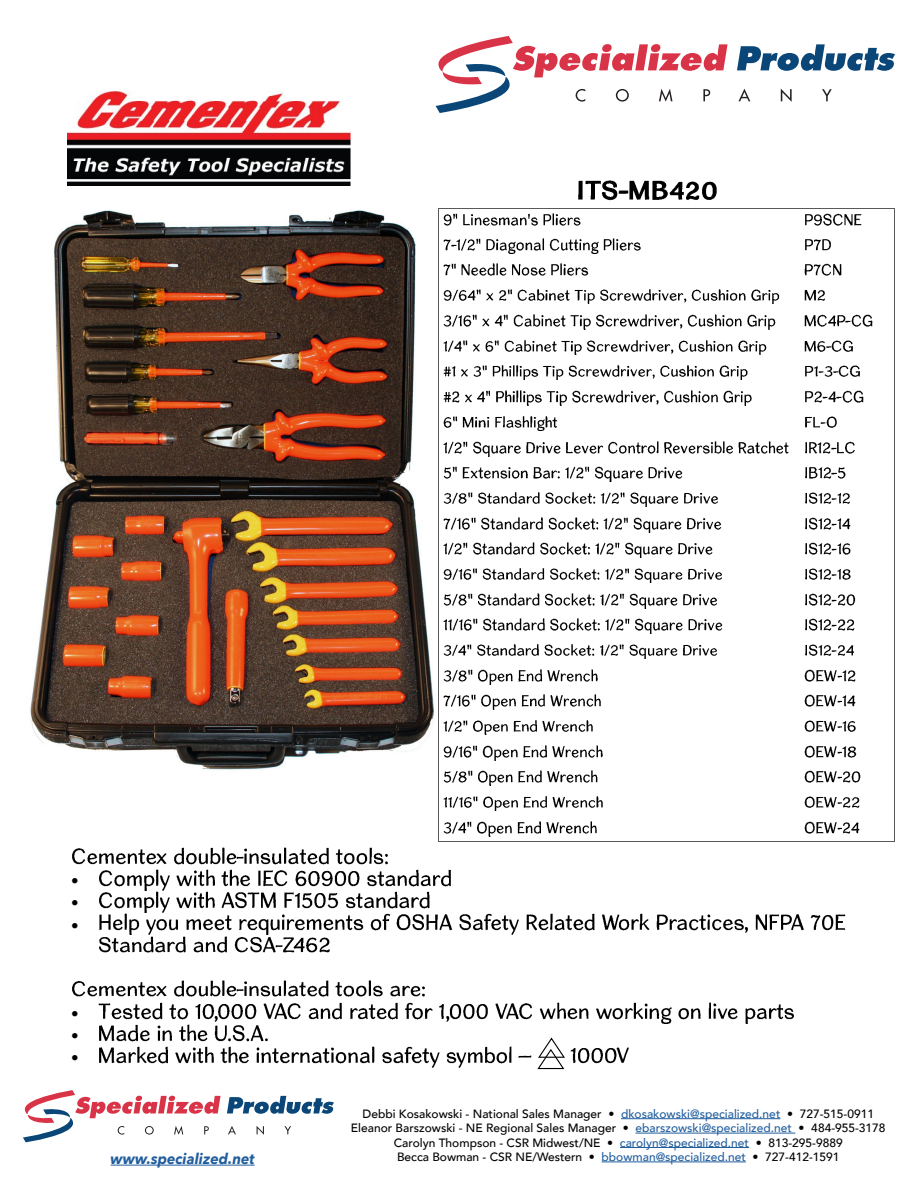
<style>
.page{position:relative;width:918px;height:1188px;background:#fff}
.page>*{position:absolute;margin:0;border:0;box-sizing:border-box;transform-origin:0 0}
.t1{font:italic 700 15px "Avenir Next";color:#215e9e;scale:.95 1}
.t2{font:15px/22px "Symbol";color:#000;text-align:justify}
.t3{font:500 12px/14.4px "Avenir";color:#000;text-align:center}
.s1{color:#215e9e}
</style>
<div class="page">
<hr style="left:620px;top:1147px;width:129px;height:1px;background:#215e9e">
<hr style="left:635px;top:1133px;width:160px;height:1px;background:#215e9e">
<hr style="left:621px;top:1118px;width:159px;height:1px;background:#215e9e">
<hr style="left:602px;top:1162px;width:144px;height:1px;background:#215e9e">
<hr style="left:111px;top:1165px;width:144px;height:1px;background:#215e9e">
<img style="left:67px;top:92px;width:284px;height:93px">
<img style="left:578px;top:180px;width:40px;height:21px">
<img style="left:618px;top:190px;width:11px;height:4px">
<img style="left:629px;top:180px;width:88px;height:21px">
<img style="left:72px;top:847px;width:164px;height:18px">
<img style="left:236px;top:856px;width:8px;height:6px">
<img style="left:244px;top:847px;width:144px;height:18px">
<img style="left:99px;top:869px;width:352px;height:19px">
<img style="left:99px;top:888px;width:331px;height:22px">
<img style="left:99px;top:910px;width:747px;height:25px">
<img style="left:99px;top:932px;width:176px;height:21px">
<img style="left:275px;top:932px;width:8px;height:21px">
<img style="left:283px;top:932px;width:59px;height:21px">
<img style="left:72px;top:980px;width:164px;height:17px">
<img style="left:236px;top:989px;width:8px;height:6px">
<img style="left:244px;top:980px;width:181px;height:17px">
<img style="left:98px;top:1002px;width:696px;height:21px">
<img style="left:98px;top:1020px;width:180px;height:22px">
<img style="left:99px;top:1046px;width:413px;height:21px">
<img style="left:518px;top:1055px;width:14px;height:3px">
<img style="left:571px;top:1047px;width:58px;height:17px">
<img style="left:30px;top:208px;width:409px;height:572px">
<img style="left:444px;top:213px;width:137px;height:13px">
<img style="left:805px;top:213px;width:57px;height:13px">
<img style="left:444px;top:239px;width:7px;height:12px">
<img style="left:451px;top:241px;width:6px;height:6px">
<img style="left:457px;top:238px;width:184px;height:15px">
<img style="left:805px;top:239px;width:26px;height:12px">
<img style="left:444px;top:263px;width:145px;height:13px">
<img style="left:805px;top:263px;width:37px;height:13px">
<img style="left:444px;top:289px;width:336px;height:15px">
<img style="left:805px;top:290px;width:20px;height:11px">
<img style="left:444px;top:314px;width:332px;height:15px">
<img style="left:805px;top:314px;width:40px;height:13px">
<img style="left:845px;top:317px;width:6px;height:6px">
<img style="left:851px;top:314px;width:22px;height:13px">
<img style="left:444px;top:340px;width:323px;height:15px">
<img style="left:805px;top:341px;width:21px;height:11px">
<img style="left:826px;top:345px;width:6px;height:3px">
<img style="left:832px;top:340px;width:21px;height:12px">
<img style="left:444px;top:365px;width:304px;height:15px">
<img style="left:805px;top:366px;width:14px;height:11px">
<img style="left:824px;top:366px;width:9px;height:11px">
<img style="left:833px;top:370px;width:6px;height:3px">
<img style="left:839px;top:365px;width:21px;height:12px">
<img style="left:444px;top:390px;width:308px;height:15px">
<img style="left:805px;top:391px;width:18px;height:12px">
<img style="left:823px;top:396px;width:5px;height:3px">
<img style="left:828px;top:391px;width:8px;height:12px">
<img style="left:836px;top:396px;width:6px;height:3px">
<img style="left:842px;top:390px;width:22px;height:13px">
<img style="left:444px;top:416px;width:114px;height:15px">
<img style="left:805px;top:417px;width:16px;height:11px">
<img style="left:826px;top:416px;width:11px;height:12px">
<img style="left:444px;top:441px;width:345px;height:15px">
<img style="left:805px;top:441px;width:50px;height:13px">
<img style="left:831px;top:441px;width:11px;height:13px">
<img style="left:444px;top:466px;width:239px;height:15px">
<img style="left:805px;top:467px;width:41px;height:12px">
<img style="left:832px;top:467px;width:11px;height:12px">
<img style="left:444px;top:492px;width:274px;height:15px">
<img style="left:805px;top:492px;width:27px;height:12px">
<img style="left:837px;top:493px;width:13px;height:11px">
<img style="left:444px;top:517px;width:278px;height:15px">
<img style="left:805px;top:517px;width:27px;height:13px">
<img style="left:832px;top:523px;width:5px;height:3px">
<img style="left:837px;top:518px;width:14px;height:12px">
<img style="left:444px;top:542px;width:269px;height:15px">
<img style="left:805px;top:542px;width:27px;height:13px">
<img style="left:832px;top:548px;width:5px;height:3px">
<img style="left:837px;top:543px;width:14px;height:12px">
<img style="left:444px;top:568px;width:279px;height:15px">
<img style="left:805px;top:568px;width:27px;height:12px">
<img style="left:837px;top:569px;width:14px;height:11px">
<img style="left:444px;top:593px;width:273px;height:15px">
<img style="left:805px;top:593px;width:27px;height:13px">
<img style="left:832px;top:599px;width:5px;height:3px">
<img style="left:838px;top:594px;width:18px;height:12px">
<img style="left:444px;top:618px;width:279px;height:15px">
<img style="left:805px;top:618px;width:27px;height:13px">
<img style="left:832px;top:624px;width:5px;height:3px">
<img style="left:838px;top:619px;width:17px;height:12px">
<img style="left:444px;top:644px;width:273px;height:15px">
<img style="left:805px;top:644px;width:27px;height:12px">
<img style="left:838px;top:645px;width:16px;height:11px">
<img style="left:444px;top:669px;width:154px;height:15px">
<img style="left:805px;top:669px;width:32px;height:13px">
<img style="left:837px;top:672px;width:6px;height:6px">
<img style="left:843px;top:670px;width:13px;height:12px">
<img style="left:444px;top:694px;width:157px;height:16px">
<img style="left:805px;top:694px;width:32px;height:13px">
<img style="left:837px;top:697px;width:6px;height:6px">
<img style="left:843px;top:695px;width:13px;height:12px">
<img style="left:444px;top:720px;width:149px;height:15px">
<img style="left:805px;top:720px;width:32px;height:12px">
<img style="left:837px;top:722px;width:6px;height:6px">
<img style="left:843px;top:721px;width:13px;height:11px">
<img style="left:444px;top:745px;width:159px;height:15px">
<img style="left:805px;top:745px;width:32px;height:13px">
<img style="left:837px;top:748px;width:6px;height:6px">
<img style="left:843px;top:746px;width:14px;height:12px">
<img style="left:444px;top:770px;width:154px;height:16px">
<img style="left:805px;top:770px;width:32px;height:13px">
<img style="left:837px;top:776px;width:5px;height:3px">
<img style="left:843px;top:771px;width:18px;height:12px">
<img style="left:444px;top:796px;width:159px;height:15px">
<img style="left:805px;top:796px;width:32px;height:12px">
<img style="left:843px;top:797px;width:17px;height:11px">
<img style="left:444px;top:821px;width:153px;height:15px">
<img style="left:805px;top:821px;width:32px;height:13px">
<img style="left:837px;top:827px;width:5px;height:3px">
<img style="left:843px;top:822px;width:17px;height:12px">
<hr style="left:439px;top:208px;width:1px;height:633px;background:#595959">
<hr style="left:894px;top:208px;width:1px;height:633px;background:#595959">
<hr style="left:439px;top:208px;width:456px;height:1px;background:#595959">
<hr style="left:439px;top:841px;width:456px;height:1px;background:#595959">
<svg style="left:537px;top:1038px;width:28px;height:31px"></svg>
<svg style="left:737px;top:44px;width:158px;height:27px"></svg>
<svg style="left:739px;top:89px;width:11px;height:12px"></svg>
<svg style="left:781px;top:89px;width:11px;height:13px"></svg>
<svg style="left:822px;top:89px;width:10px;height:12px"></svg>
<svg style="left:436px;top:36px;width:292px;height:77px"></svg>
<svg style="left:227px;top:1096px;width:107px;height:18px"></svg>
<svg style="left:228px;top:1126px;width:8px;height:8px"></svg>
<svg style="left:257px;top:1126px;width:7px;height:9px"></svg>
<svg style="left:285px;top:1126px;width:6px;height:8px"></svg>
<svg style="left:23px;top:1090px;width:198px;height:52px"></svg>
<p class="t2" style="left:71px;top:869px;width:8px">• • •</p>
<p class="t2" style="left:71px;top:1001px;width:8px">• • •</p>
<p class="t3" style="left:351px;top:1106px;width:536px">Debbi Kosakowski - National Sales Manager • <span class="s1">dkosakowski@specialized.net</span> • 727-515-0911<br>Eleanor Barszowski - NE Regional Sales Manager • <span class="s1">ebarszowski@specialized.net</span> • 484-955-3178<br>Carolyn Thompson - CSR Midwest/NE • <span class="s1">carolyn@specialized.net</span> • 813-295-9889</p>
<p class="t1" style="left:111px;top:1146px;width:153px">www.specialized.net</p>
<p class="t3" style="left:397px;top:1149px;width:444px">Becca Bowman - CSR NE/Western • <span class="s1">bbowman@specialized.net</span> • 727-412-1591</p>
</div>
